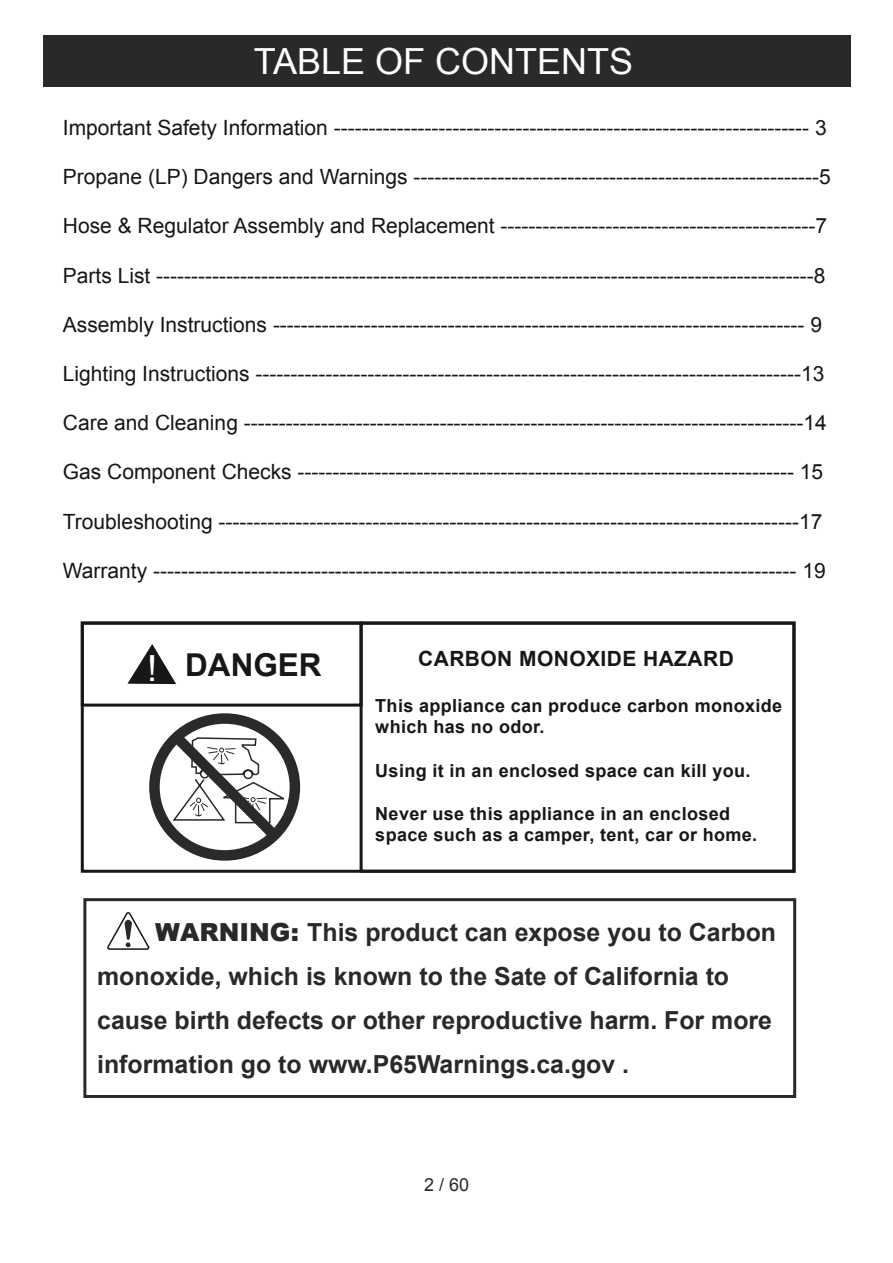
<style>
.page{position:relative;width:893px;height:1263px;background:#fff}
.page>*{position:absolute;margin:0;border:0;box-sizing:border-box;transform-origin:0 0}
.t1{font:36px "Arial";color:#fff}
.t2{font:700 31.5px "Arial";color:#171716}
.t3{font:700 24.9px/44.2px "Arial";color:#2b2829}
.t4{font:21px "Arial";color:#151615}
.t5{font:700 21px "Arial";letter-spacing:.02em;color:#171716}
.t6{font:700 18px/21.6px "Arial";letter-spacing:.02em;color:#171716}
.t7{font:18px "Arial";color:#2b2829}
.s1{font-weight:400;font-size:36px;color:#fff}
.s2{font-weight:900}
</style>
<div class="page">
<div style="left:83px;top:898px;width:713px;height:200px;border:3px solid #2b2829"></div>
<svg style="left:107px;top:912px;width:43px;height:38px"></svg>
<div style="left:81px;top:622px;width:714px;height:251px;background:#fff;border:3px solid #171716"></div>
<svg style="left:127px;top:644px;width:49px;height:40px"></svg>
<div style="left:149px;top:713px;width:151px;height:148px;border:10px solid #2c292a;border-radius:50%"></div>
<svg style="left:161px;top:722px;width:129px;height:128px"></svg>
<div style="left:360px;top:622px;width:436px;height:251px;border:3px solid #171716"></div>
<div style="left:81px;top:621px;width:282px;height:85px;border:3px solid #171716"></div>
<div style="left:43px;top:35px;width:808px;height:51px;background:#2b2829"></div>
<h1 class="t1" style="left:254px;top:47px;width:381px">TABLE OF CONTENTS</h1>
<p class="t4" style="left:63px;top:120px;width:765px">Important Safety Information -------------------------------------------------------------------- 3</p>
<p class="t4" style="left:63px;top:169px;width:769px">Propane (LP) Dangers and Warnings ----------------------------------------------------------5</p>
<p class="t4" style="left:63px;top:218px;width:766px">Hose &amp; Regulator Assembly and Replacement ---------------------------------------------7</p>
<p class="t4" style="left:63px;top:267px;width:764px">Parts List ----------------------------------------------------------------------------------------------8</p>
<p class="t4" style="left:63px;top:316px;width:761px">Assembly Instructions ---------------------------------------------------------------------------- 9</p>
<p class="t4" style="left:63px;top:366px;width:763px">Lighting Instructions ------------------------------------------------------------------------------13</p>
<p class="t4" style="left:63px;top:415px;width:765px">Care and Cleaning --------------------------------------------------------------------------------14</p>
<p class="t4" style="left:63px;top:464px;width:762px">Gas Component Checks ----------------------------------------------------------------------- 15</p>
<p class="t4" style="left:63px;top:513px;width:761px">Troubleshooting -----------------------------------------------------------------------------------17</p>
<p class="t4" style="left:63px;top:562px;width:764px">Warranty -------------------------------------------------------------------------------------------- 19</p>
<h2 class="t2" style="left:147px;top:653px;width:176px"><span class="s1">!</span> DANGER</h2>
<p class="t5" style="left:418px;top:650px;width:317px">CARBON MONOXIDE HAZARD</p>
<p class="t6" style="left:375px;top:696px;width:408px">This appliance can produce carbon monoxide which has no odor.</p>
<p class="t6" style="left:375px;top:761px;width:377px">Using it in an enclosed space can kill you.</p>
<p class="t6" style="left:375px;top:804px;width:383px">Never use this appliance in an enclosed space such as a camper, tent, car or home.</p>
<p class="t3" style="left:97px;top:912px;width:680px;text-indent:58px"><span class="s2">WARNING:</span> This product can expose you to Carbon monoxide, which is known to the Sate of California to cause birth defects or other reproductive harm. For more information go to www.P65Warnings.ca.gov .</p>
<p class="t7" style="left:424px;top:1177px;width:47px">2 / 60</p>
</div>
